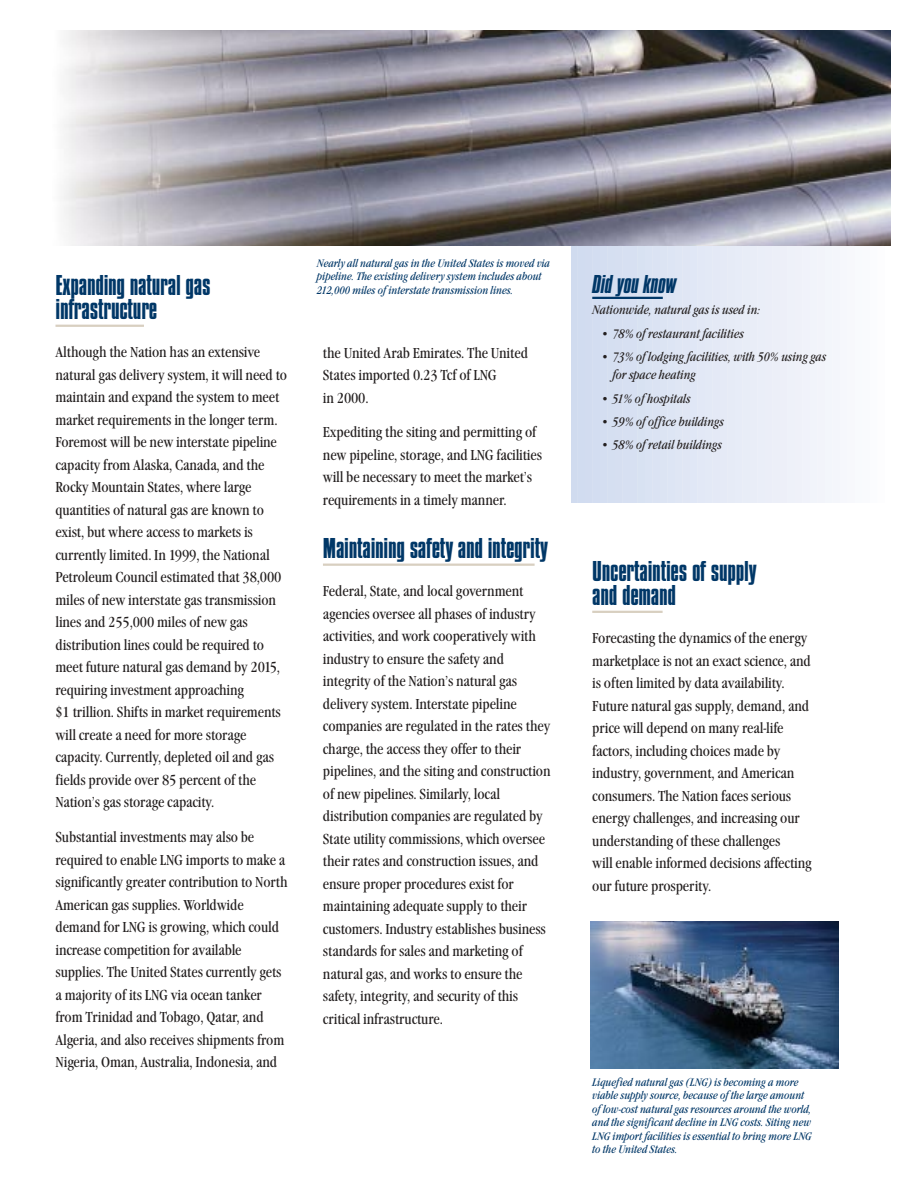
<style>
.page{position:relative;width:918px;height:1188px;background:#fff}
.page>*{position:absolute;margin:0;border:0;box-sizing:border-box;transform-origin:0 0}
.t1{font:30px/24px "Compacta Plain";letter-spacing:-.01em;color:#003767}
.t2{font:27px "Compacta Italic Plain";letter-spacing:-.01em;color:#003767}
.t3{font:15px/22.5px "Garamond Condensed";letter-spacing:-.01em;color:#231f1f}
.t4{font:italic 12.75px/18px "Garamond Condensed";letter-spacing:-.01em;color:#231f1f}
.t5{font:italic 11.25px/13.5px "Garamond Condensed";letter-spacing:-.01em;color:#003767}
</style>
<div class="page">
<div style="left:572px;top:238px;width:5px;height:265px;background:#d0dbef"></div>
<div style="left:578px;top:238px;width:7px;height:265px;background:#d1dcf0"></div>
<div style="left:585px;top:238px;width:7px;height:265px;background:#d2dcf0"></div>
<div style="left:593px;top:238px;width:7px;height:265px;background:#d3ddf1"></div>
<div style="left:600px;top:238px;width:7px;height:265px;background:#d4def1"></div>
<div style="left:608px;top:238px;width:7px;height:265px;background:#d5dff1"></div>
<div style="left:615px;top:238px;width:7px;height:265px;background:#d6dff1"></div>
<div style="left:623px;top:238px;width:7px;height:265px;background:#d7e0f2"></div>
<div style="left:630px;top:238px;width:7px;height:265px;background:#d7e0f2"></div>
<div style="left:638px;top:238px;width:7px;height:265px;background:#d8e2f2"></div>
<div style="left:645px;top:238px;width:7px;height:265px;background:#dae3f3"></div>
<div style="left:653px;top:238px;width:7px;height:265px;background:#dbe3f3"></div>
<div style="left:660px;top:238px;width:7px;height:265px;background:#dce4f3"></div>
<div style="left:668px;top:238px;width:7px;height:265px;background:#dde5f4"></div>
<div style="left:675px;top:238px;width:7px;height:265px;background:#dfe6f4"></div>
<div style="left:683px;top:238px;width:7px;height:265px;background:#e0e6f4"></div>
<div style="left:690px;top:238px;width:7px;height:265px;background:#e0e7f6"></div>
<div style="left:698px;top:238px;width:7px;height:265px;background:#e2e8f6"></div>
<div style="left:705px;top:238px;width:7px;height:265px;background:#e3e9f6"></div>
<div style="left:713px;top:238px;width:7px;height:265px;background:#e4e9f6"></div>
<div style="left:720px;top:238px;width:7px;height:265px;background:#e5eaf6"></div>
<div style="left:728px;top:238px;width:7px;height:265px;background:#e6ebf6"></div>
<div style="left:735px;top:238px;width:7px;height:265px;background:#e7ecf7"></div>
<div style="left:743px;top:238px;width:7px;height:265px;background:#e8edf7"></div>
<div style="left:750px;top:238px;width:7px;height:265px;background:#e9edf7"></div>
<div style="left:758px;top:238px;width:7px;height:265px;background:#eaeef8"></div>
<div style="left:765px;top:238px;width:7px;height:265px;background:#ebeef8"></div>
<div style="left:773px;top:238px;width:7px;height:265px;background:#eceff8"></div>
<div style="left:780px;top:238px;width:7px;height:265px;background:#edeff8"></div>
<div style="left:788px;top:238px;width:7px;height:265px;background:#eef1f9"></div>
<div style="left:795px;top:238px;width:7px;height:265px;background:#eff1f9"></div>
<div style="left:803px;top:238px;width:7px;height:265px;background:#f0f2fa"></div>
<div style="left:810px;top:238px;width:7px;height:265px;background:#f1f4fa"></div>
<div style="left:818px;top:238px;width:7px;height:265px;background:#f2f4fa"></div>
<div style="left:825px;top:238px;width:7px;height:265px;background:#f3f6fb"></div>
<div style="left:833px;top:238px;width:7px;height:265px;background:#f4f6fb"></div>
<div style="left:840px;top:238px;width:7px;height:265px;background:#f6f7fc"></div>
<div style="left:848px;top:238px;width:7px;height:265px;background:#f7f8fc"></div>
<div style="left:855px;top:238px;width:7px;height:265px;background:#f8fafd"></div>
<div style="left:863px;top:238px;width:7px;height:265px;background:#f9fafd"></div>
<div style="left:870px;top:238px;width:7px;height:265px;background:#fbfcfe"></div>
<img style="left:61px;top:30px;width:830px;height:216px">
<hr style="left:56px;top:325px;width:88px;height:2px;background:#d8cfc0">
<hr style="left:323px;top:564px;width:212px;height:2px;background:#d8cfc0">
<img style="left:591px;top:921px;width:248px;height:147px">
<hr style="left:592px;top:611px;width:71px;height:2px;background:#d8cfc0">
<hr style="left:592px;top:297px;width:71px;height:2px;background:#003767">
<h1 class="t1" style="left:55px;top:275px;width:157px">Expanding natural gas infrastructure</h1>
<p class="t3" style="left:55px;top:342px;width:233px">Although the Nation has an extensive natural gas delivery system, it will need to maintain and expand the system to meet market requirements in the longer term.<br>Foremost will be new interstate pipeline capacity from Alaska, Canada, and the Rocky Mountain States, where large quantities of natural gas are known to exist, but where access to markets is currently limited. In 1999, the National Petroleum Council estimated that 38,000 miles of new interstate gas transmission lines and 255,000 miles of new gas distribution lines could be required to meet future natural gas demand by 2015, requiring investment approaching<br>$1 trillion. Shifts in market requirements will create a need for more storage capacity. Currently, depleted oil and gas fields provide over 85 percent of the Nation’s gas storage capacity.</p>
<p class="t3" style="left:55px;top:827px;width:234px">Substantial investments may also be required to enable LNG imports to make a significantly greater contribution to North American gas supplies. Worldwide demand for LNG is growing, which could increase competition for available supplies. The United States currently gets a majority of its LNG via ocean tanker from Trinidad and Tobago, Qatar, and Algeria, and also receives shipments from Nigeria, Oman, Australia, Indonesia, and</p>
<p class="t5" style="left:317px;top:257px;width:235px">Nearly all natural gas in the United States is moved via pipeline. The existing delivery system includes about<br>212,000 miles of interstate transmission lines.</p>
<p class="t3" style="left:323px;top:343px;width:207px">the United Arab Emirates. The United<br>States imported 0.23 Tcf of LNG<br>in 2000.</p>
<p class="t3" style="left:323px;top:423px;width:221px">Expediting the siting and permitting of new pipeline, storage, and LNG facilities will be necessary to meet the market’s requirements in a timely manner.</p>
<h1 class="t1" style="left:323px;top:538px;width:227px">Maintaining safety and integrity</h1>
<p class="t3" style="left:323px;top:581px;width:229px">Federal, State, and local government agencies oversee all phases of industry activities, and work cooperatively with industry to ensure the safety and integrity of the Nation’s natural gas delivery system. Interstate pipeline companies are regulated in the rates they charge, the access they offer to their pipelines, and the siting and construction of new pipelines. Similarly, local distribution companies are regulated by State utility commissions, which oversee their rates and construction issues, and ensure proper procedures exist for maintaining adequate supply to their customers. Industry establishes business standards for sales and marketing of natural gas, and works to ensure the safety, integrity, and security of this critical infrastructure.</p>
<h2 class="t2" style="left:592px;top:273px;width:86px">Did you know</h2>
<p class="t4" style="left:592px;top:302px;width:170px">Nationwide, natural gas is used in:</p>
<p class="t4" style="left:601px;top:326px;width:145px">• 78% of restaurant facilities</p>
<p class="t4" style="left:613px;top:349px;width:215px;text-indent:-12px">• 73% of lodging facilities, with 50% using gas for space heating</p>
<p class="t4" style="left:601px;top:391px;width:91px">• 51% of hospitals</p>
<p class="t4" style="left:601px;top:414px;width:125px">• 59% of office buildings</p>
<p class="t4" style="left:601px;top:437px;width:123px">• 58% of retail buildings</p>
<h1 class="t1" style="left:592px;top:562px;width:166px">Uncertainties of supply and demand</h1>
<p class="t3" style="left:592px;top:628px;width:221px">Forecasting the dynamics of the energy marketplace is not an exact science, and is often limited by data availability.<br>Future natural gas supply, demand, and price will depend on many real-life factors, including choices made by industry, government, and American consumers. The Nation faces serious energy challenges, and increasing our understanding of these challenges<br>will enable informed decisions affecting our future prosperity.</p>
<p class="t5" style="left:592px;top:1076px;width:221px">Liquefied natural gas (LNG) is becoming a more viable supply source, because of the large amount of low-cost natural gas resources around the world, and the significant decline in LNG costs. Siting new LNG import facilities is essential to bring more LNG to the United States.</p>
</div>
